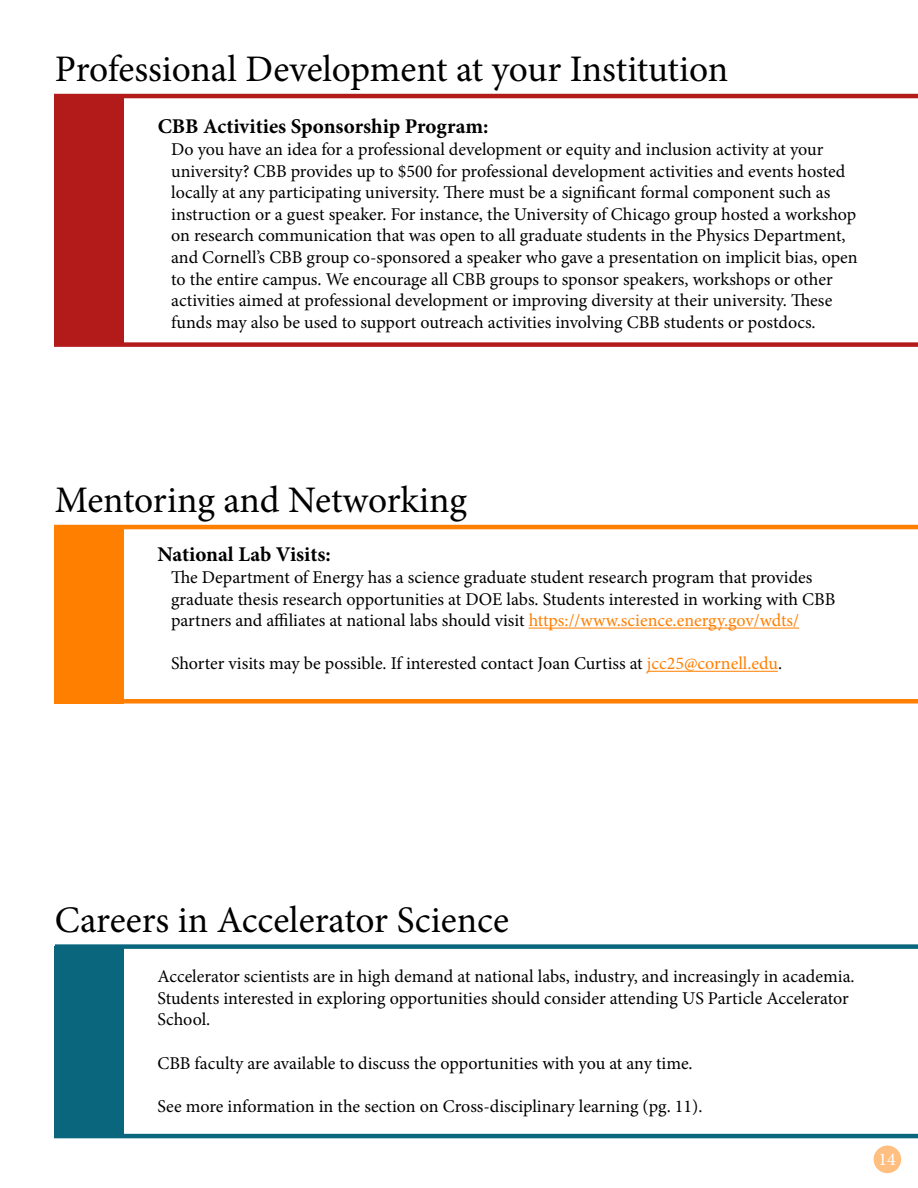
<style>
.page{position:relative;width:918px;height:1188px;background:#fff}
.page>*{position:absolute;margin:0;border:0;box-sizing:border-box;transform-origin:0 0}
.t1{font:37.5px "Minion Pro";letter-spacing:-.005em;color:#000}
.t2{font:700 21px "Minion Pro";letter-spacing:-.005em;color:#000}
.t3{font:18px/21.6px "Minion Pro";color:#000}
.t4{font:18px "Minion Pro";color:#fff}
.s1{color:#ff7f00}
</style>
<div class="page">
<hr style="left:529px;top:628px;width:270px;height:1px;background:#ff7f00">
<hr style="left:647px;top:671px;width:131px;height:1px;background:#ff7f00">
<div style="left:54px;top:527px;width:69px;height:177px;background:#ff7f00"></div>
<hr style="left:54px;top:525px;width:864px;height:4px;background:#ff7f00">
<div style="left:54px;top:699px;width:864px;height:5px;background:#ff7f00"></div>
<div style="left:54px;top:947px;width:69px;height:187px;background:#09667c"></div>
<div style="left:55px;top:944px;width:863px;height:5px;background:#09667c"></div>
<hr style="left:54px;top:1134px;width:864px;height:4px;background:#09667c">
<div style="left:54px;top:94px;width:69px;height:251px;background:#b31b1b"></div>
<hr style="left:54px;top:94px;width:864px;height:4px;background:#b31b1b">
<div style="left:54px;top:342px;width:864px;height:5px;background:#b31b1b"></div>
<div style="left:874px;top:1146px;width:27px;height:27px;background:#ffbf80;border-radius:50%"></div>
<h1 class="t1" style="left:55px;top:44px;width:675px">Professional Development at your Institution</h1>
<p class="t2" style="left:158px;top:112px;width:332px">CBB Activities Sponsorship Program:</p>
<p class="t3" style="left:171px;top:139px;width:688px">Do you have an idea for a professional development or equity and inclusion activity at your university? CBB provides up to $500 for professional development activities and events hosted locally at any participating university. There must be a significant formal component such as instruction or a guest speaker. For instance, the University of Chicago group hosted a workshop on research communication that was open to all graduate students in the Physics Department, and Cornell’s CBB group co-sponsored a speaker who gave a presentation on implicit bias, open to the entire campus. We encourage all CBB groups to sponsor speakers, workshops or other activities aimed at professional development or improving diversity at their university. These funds may also be used to support outreach activities involving CBB students or postdocs.</p>
<h1 class="t1" style="left:55px;top:475px;width:414px">Mentoring and Networking</h1>
<p class="t2" style="left:158px;top:540px;width:175px">National Lab Visits:</p>
<p class="t3" style="left:171px;top:567px;width:666px">The Department of Energy has a science graduate student research program that provides graduate thesis research opportunities at DOE labs. Students interested in working with CBB partners and affiliates at national labs should visit <span class="s1">https://www.science.energy.gov/wdts/</span></p>
<p class="t3" style="left:171px;top:653px;width:613px">Shorter visits may be possible. If interested contact Joan Curtiss at <span class="s1">jcc25@cornell.edu</span>.</p>
<h1 class="t1" style="left:55px;top:895px;width:456px">Careers in Accelerator Science</h1>
<p class="t3" style="left:158px;top:966px;width:699px">Accelerator scientists are in high demand at national labs, industry, and increasingly in academia.<br>Students interested in exploring opportunities should consider attending US Particle Accelerator<br>School.</p>
<p class="t3" style="left:158px;top:1052px;width:537px">CBB faculty are available to discuss the opportunities with you at any time.</p>
<p class="t3" style="left:158px;top:1095px;width:547px">See more information in the section on Cross-disciplinary learning (pg. 11).</p>
<p class="t4" style="left:878px;top:1147px;width:19px">14</p>
</div>
